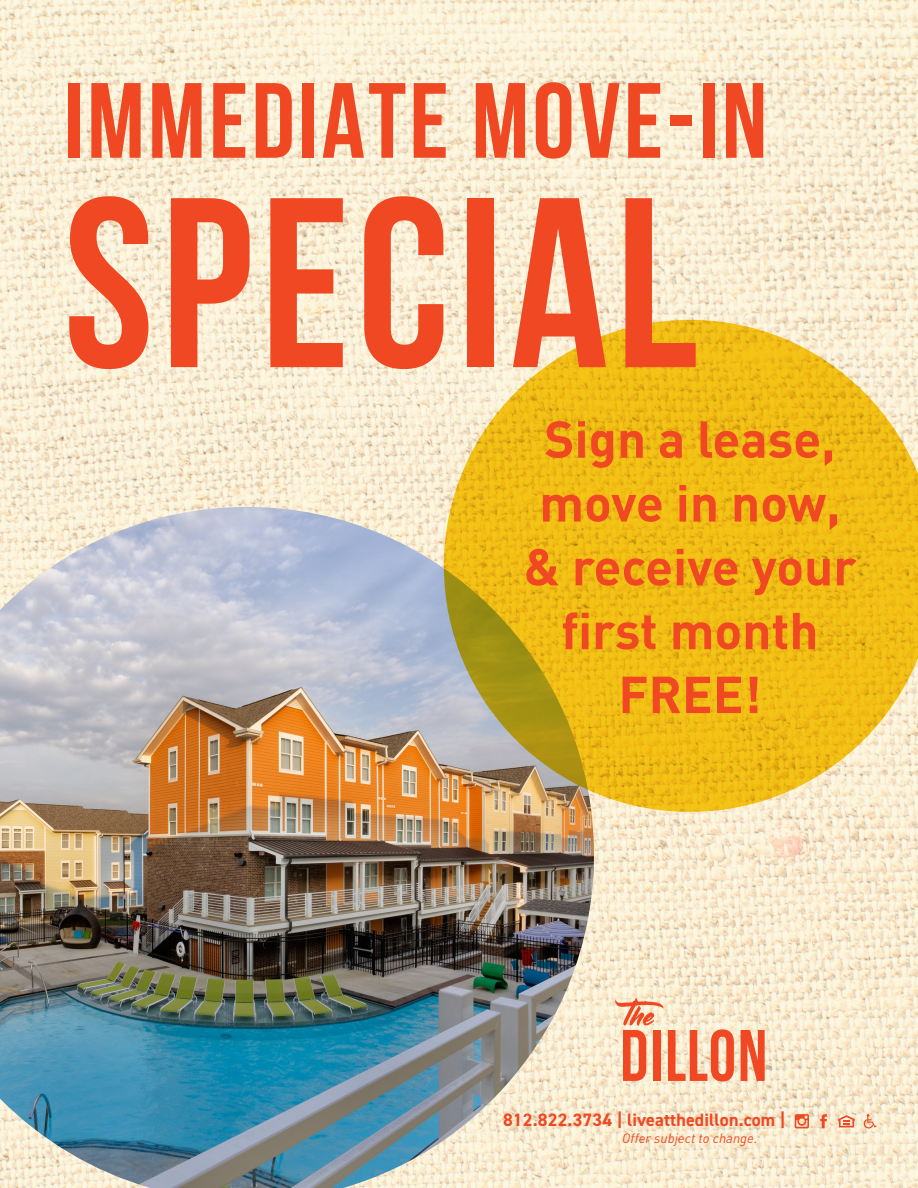
<style>
.page{position:relative;width:918px;height:1188px;background:#fff}
.page>*{position:absolute;margin:0;border:0;box-sizing:border-box;transform-origin:0 0}
.t1{font:700 241.35px "Bebas Neue";letter-spacing:.03em;color:#f04822}
.t2{font:700 106.65px "Bebas Neue";letter-spacing:.03em;color:#f04822}
.t3{font:700 51px/63.9px "DINOT";color:#f04822;text-align:center}
.t4{font:700 18px "DIN2014";letter-spacing:.01em;color:#f04822}
.t5{font:italic 13.5px "DINOT";color:#f04822}
</style>
<div class="page">
<img style="left:0;top:0;width:918px;height:1188px">
<svg style="left:741px;top:1030px;width:24px;height:51px"></svg>
<svg style="left:615px;top:998px;width:119px;height:84px"></svg>
<img style="left:0;top:507px;width:594px;height:681px">
<svg style="left:444px;top:320px;width:474px;height:492px;fill:#f2bf15"></svg>
<svg style="left:838px;top:1115px;width:17px;height:12px"></svg>
<svg style="left:864px;top:1114px;width:13px;height:15px"></svg>
<svg style="left:820px;top:1114px;width:7px;height:14px"></svg>
<svg style="left:795px;top:1114px;width:14px;height:14px"></svg>
<p class="t2" style="left:64px;top:62px;width:705px">IMMEDIATE MOVE-IN</p>
<p class="t1" style="left:64px;top:151px;width:635px">SPECIAL</p>
<p class="t3" style="left:523px;top:405px;width:335px">Sign a lease, move in now, &amp; receive your first month<br>FREE!</p>
<p class="t4" style="left:503px;top:1108px;width:284px">812.822.3734 | liveatthedillon.com |</p>
<p class="t5" style="left:622px;top:1129px;width:137px">Offer subject to change.</p>
</div>
